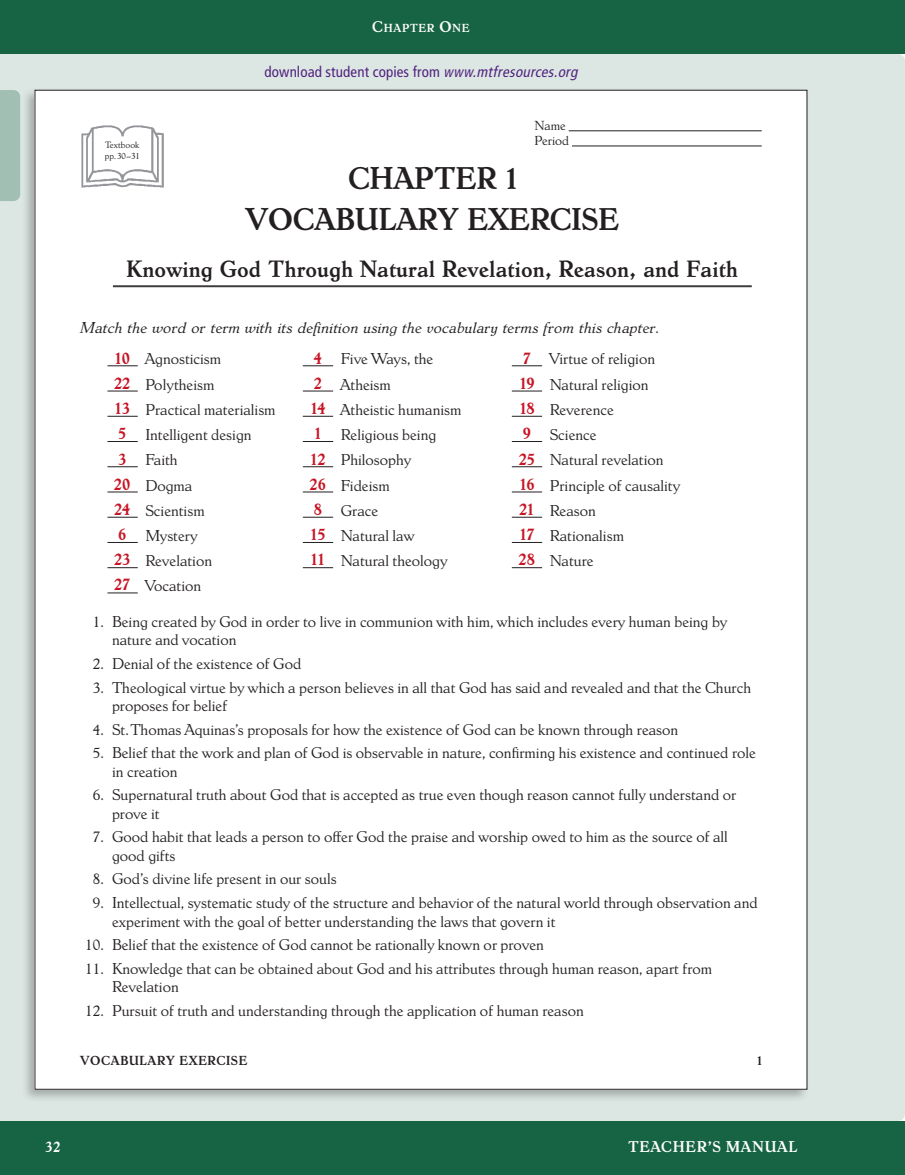
<style>
.page{position:relative;width:905px;height:1175px;background:#fff}
.page>*{position:absolute;margin:0;border:0;box-sizing:border-box;transform-origin:0 0}
.t1{font:700 30.3px/40.3px "Dutch Mediaeval";color:#231f20;text-align:center}
.t2{font:700 22.65px "Dutch Mediaeval";color:#231f20}
.Text_-_Paragraph{font:700 16.5px "Dutch Mediaeval";letter-spacing:-.035em;color:#c71425}
.t3{font:15.15px/18.1px "Dutch Mediaeval";color:#231f20}
.t4{font:italic 15.15px/30.9px "Dutch Mediaeval";letter-spacing:.015em;color:#231f20}
.Activity_-_to_Teache{font:condensed 15px "Frutiger LT Std";letter-spacing:.005em;color:#52227f}
.t5{font:700 15px "Dutch Mediaeval";letter-spacing:.05em;color:#fff}
.t6{font:700 12.6px "Dutch Mediaeval";letter-spacing:.05em;color:#231f20}
.t7{font:12.6px/15.1px "Dutch Mediaeval";color:#231f20}
.t8{font:700 11.25px "Dutch Mediaeval";letter-spacing:.065em;color:#fff}
.t9{font:8.85px/10.6px "Dutch Mediaeval";color:#231f20}
.s1{font-size:15px}
.s2{font-style:italic}
.s3{font-style:normal}
</style>
<div class="page">
<div style="left:0;top:54px;width:904px;height:1066px;background:#dce7e3"></div>
<hr style="left:904px;top:1120px;width:1px;height:54px;background:#176444">
<hr style="left:904px;top:0;width:1px;height:54px;background:#176444">
<div style="left:0;top:1120px;width:904px;height:54px;background:#176444"></div>
<div style="left:0;top:0;width:904px;height:54px;background:#176444"></div>
<div style="left:0;top:90px;width:20px;height:111px;background:#a1bfb3"></div>
<div style="left:21px;top:87px;width:789px;height:1015px;background:#231f20;opacity:.3"></div>
<div style="left:35px;top:90px;width:772px;height:999px;background:#fff"></div>
<hr style="left:568px;top:130px;width:193px;height:1px;background:#231f20">
<hr style="left:572px;top:146px;width:189px;height:1px;background:#231f20">
<hr style="left:113px;top:285px;width:638px;height:1px;background:#231f20">
<hr style="left:113px;top:286px;width:638px;height:1px;background:#231f20">
<img style="left:81px;top:125px;width:83px;height:63px">
<hr style="left:107px;top:365px;width:31px;height:1px;background:#231f20">
<hr style="left:303px;top:365px;width:30px;height:1px;background:#231f20">
<hr style="left:512px;top:365px;width:30px;height:1px;background:#231f20">
<hr style="left:107px;top:390px;width:31px;height:1px;background:#231f20">
<hr style="left:303px;top:390px;width:30px;height:1px;background:#231f20">
<hr style="left:512px;top:390px;width:30px;height:1px;background:#231f20">
<hr style="left:107px;top:416px;width:31px;height:1px;background:#231f20">
<hr style="left:303px;top:416px;width:30px;height:1px;background:#231f20">
<hr style="left:512px;top:416px;width:30px;height:1px;background:#231f20">
<hr style="left:107px;top:441px;width:31px;height:1px;background:#231f20">
<hr style="left:303px;top:441px;width:30px;height:1px;background:#231f20">
<hr style="left:512px;top:441px;width:30px;height:1px;background:#231f20">
<hr style="left:107px;top:466px;width:31px;height:1px;background:#231f20">
<hr style="left:303px;top:466px;width:30px;height:1px;background:#231f20">
<hr style="left:512px;top:466px;width:30px;height:1px;background:#231f20">
<hr style="left:107px;top:491px;width:31px;height:1px;background:#231f20">
<hr style="left:303px;top:491px;width:30px;height:1px;background:#231f20">
<hr style="left:512px;top:491px;width:30px;height:1px;background:#231f20">
<hr style="left:107px;top:517px;width:31px;height:1px;background:#231f20">
<hr style="left:303px;top:517px;width:30px;height:1px;background:#231f20">
<hr style="left:512px;top:517px;width:30px;height:1px;background:#231f20">
<hr style="left:107px;top:542px;width:31px;height:1px;background:#231f20">
<hr style="left:303px;top:542px;width:30px;height:1px;background:#231f20">
<hr style="left:512px;top:542px;width:30px;height:1px;background:#231f20">
<hr style="left:107px;top:567px;width:31px;height:1px;background:#231f20">
<hr style="left:303px;top:567px;width:30px;height:1px;background:#231f20">
<hr style="left:512px;top:567px;width:30px;height:1px;background:#231f20">
<hr style="left:107px;top:592px;width:31px;height:1px;background:#231f20">
<p class="t8" style="left:372px;top:22px;width:99px"><span class="s1">C</span>HAPTER <span class="s1">O</span>NE</p>
<p class="Activity_-_to_Teache" style="left:264px;top:63px;width:318px">download student copies from <span class="s2">www.mtfresources.org</span></p>
<p class="t7" style="left:534px;top:118px;width:36px">Name<br>Period</p>
<p class="t1" style="left:245px;top:158px;width:375px">CHAPTER 1<br>VOCABULARY EXERCISE</p>
<p class="t2" style="left:127px;top:255px;width:613px">Knowing God Through Natural Revelation, Reason, and Faith</p>
<p class="t9" style="left:105px;top:140px;width:36px">Textbook pp. 30–31</p>
<p class="t4" style="left:145px;top:313px;width:517px;text-indent:-64px">Match the word or term with its definition using the vocabulary terms from this chapter.<br><span class="s3">Agnosticism</span></p>
<p class="Text_-_Paragraph" style="left:314px;top:348px;width:10px">4</p>
<p class="Text_-_Paragraph" style="left:314px;top:374px;width:10px">2</p>
<p class="Text_-_Paragraph" style="left:310px;top:399px;width:17px">14</p>
<p class="Text_-_Paragraph" style="left:314px;top:424px;width:10px">1</p>
<p class="Text_-_Paragraph" style="left:310px;top:449px;width:17px">12</p>
<p class="Text_-_Paragraph" style="left:309px;top:474px;width:18px">26</p>
<p class="Text_-_Paragraph" style="left:314px;top:499px;width:10px">8</p>
<p class="Text_-_Paragraph" style="left:310px;top:524px;width:17px">15</p>
<p class="Text_-_Paragraph" style="left:310px;top:550px;width:17px">11</p>
<p class="Text_-_Paragraph" style="left:522px;top:349px;width:10px">7</p>
<p class="Text_-_Paragraph" style="left:519px;top:374px;width:17px">19</p>
<p class="Text_-_Paragraph" style="left:519px;top:399px;width:17px">18</p>
<p class="Text_-_Paragraph" style="left:523px;top:424px;width:10px">9</p>
<p class="Text_-_Paragraph" style="left:519px;top:449px;width:18px">25</p>
<p class="Text_-_Paragraph" style="left:519px;top:474px;width:17px">16</p>
<p class="Text_-_Paragraph" style="left:519px;top:499px;width:17px">21</p>
<p class="Text_-_Paragraph" style="left:519px;top:524px;width:17px">17</p>
<p class="Text_-_Paragraph" style="left:518px;top:550px;width:18px">28</p>
<p class="Text_-_Paragraph" style="left:114px;top:349px;width:17px">10</p>
<p class="Text_-_Paragraph" style="left:114px;top:374px;width:18px">22</p>
<p class="Text_-_Paragraph" style="left:114px;top:399px;width:17px">13</p>
<p class="Text_-_Paragraph" style="left:118px;top:424px;width:10px">5</p>
<p class="Text_-_Paragraph" style="left:118px;top:449px;width:10px">3</p>
<p class="Text_-_Paragraph" style="left:114px;top:474px;width:18px">20</p>
<p class="Text_-_Paragraph" style="left:114px;top:499px;width:18px">24</p>
<p class="Text_-_Paragraph" style="left:118px;top:524px;width:10px">6</p>
<p class="Text_-_Paragraph" style="left:114px;top:550px;width:18px">23</p>
<p class="Text_-_Paragraph" style="left:114px;top:575px;width:18px">27</p>
<p class="t3" style="left:341px;top:350px;width:94px">Five Ways, the</p>
<p class="t3" style="left:549px;top:350px;width:107px">Virtue of religion</p>
<p class="t3" style="left:145px;top:375px;width:70px">Polytheism</p>
<p class="t3" style="left:340px;top:375px;width:52px">Atheism</p>
<p class="t3" style="left:549px;top:375px;width:100px">Natural religion</p>
<p class="t3" style="left:145px;top:400px;width:132px">Practical materialism</p>
<p class="t3" style="left:340px;top:400px;width:123px">Atheistic humanism</p>
<p class="t3" style="left:549px;top:400px;width:66px">Reverence</p>
<p class="t3" style="left:145px;top:425px;width:108px">Intelligent design</p>
<p class="t3" style="left:341px;top:425px;width:97px">Religious being</p>
<p class="t3" style="left:549px;top:425px;width:48px">Science</p>
<p class="t3" style="left:145px;top:451px;width:34px">Faith</p>
<p class="t3" style="left:341px;top:451px;width:72px">Philosophy</p>
<p class="t3" style="left:549px;top:451px;width:115px">Natural revelation</p>
<p class="t3" style="left:145px;top:476px;width:49px">Dogma</p>
<p class="t3" style="left:341px;top:476px;width:50px">Fideism</p>
<p class="t3" style="left:549px;top:476px;width:132px">Principle of causality</p>
<p class="t3" style="left:145px;top:501px;width:61px">Scientism</p>
<p class="t3" style="left:341px;top:501px;width:39px">Grace</p>
<p class="t3" style="left:549px;top:501px;width:48px">Reason</p>
<p class="t3" style="left:145px;top:526px;width:54px">Mystery</p>
<p class="t3" style="left:341px;top:526px;width:76px">Natural law</p>
<p class="t3" style="left:549px;top:526px;width:76px">Rationalism</p>
<p class="t3" style="left:145px;top:552px;width:68px">Revelation</p>
<p class="t3" style="left:341px;top:552px;width:109px">Natural theology</p>
<p class="t3" style="left:549px;top:552px;width:45px">Nature</p>
<p class="t3" style="left:145px;top:577px;width:58px">Vocation</p>
<p class="t3" style="left:112px;top:612px;width:617px;text-indent:-19px">1. Being created by God in order to live in communion with him, which includes every human being by nature and vocation</p>
<p class="t3" style="left:93px;top:654px;width:210px">2. Denial of the existence of God</p>
<p class="t3" style="left:112px;top:678px;width:640px;text-indent:-19px">3. Theological virtue by which a person believes in all that God has said and revealed and that the Church proposes for belief</p>
<p class="t3" style="left:93px;top:720px;width:587px">4. St. Thomas Aquinas’s proposals for how the existence of God can be known through reason</p>
<p class="t3" style="left:112px;top:744px;width:645px;text-indent:-19px">5. Belief that the work and plan of God is observable in nature, confirming his existence and continued role in creation</p>
<p class="t3" style="left:112px;top:786px;width:626px;text-indent:-19px">6. Supernatural truth about God that is accepted as true even though reason cannot fully understand or prove it</p>
<p class="t3" style="left:112px;top:828px;width:617px;text-indent:-19px">7. Good habit that leads a person to offer God the praise and worship owed to him as the source of all good gifts</p>
<p class="t3" style="left:93px;top:870px;width:245px">8. God’s divine life present in our souls</p>
<p class="t3" style="left:112px;top:894px;width:647px;text-indent:-19px">9. Intellectual, systematic study of the structure and behavior of the natural world through observation and experiment with the goal of better understanding the laws that govern it</p>
<p class="t3" style="left:85px;top:936px;width:460px">10. Belief that the existence of God cannot be rationally known or proven</p>
<p class="t3" style="left:112px;top:959px;width:601px;text-indent:-27px">11. Knowledge that can be obtained about God and his attributes through human reason, apart from<br>Revelation</p>
<p class="t3" style="left:85px;top:1001px;width:500px">12. Pursuit of truth and understanding through the application of human reason</p>
<p class="t6" style="left:80px;top:1053px;width:169px">VOCABULARY EXERCISE</p>
<p class="t6" style="left:757px;top:1053px;width:6px">1</p>
<p class="t5" style="left:45px;top:1138px;width:17px">32</p>
<p class="t5" style="left:628px;top:1138px;width:170px">TEACHER’S MANUAL</p>
</div>
